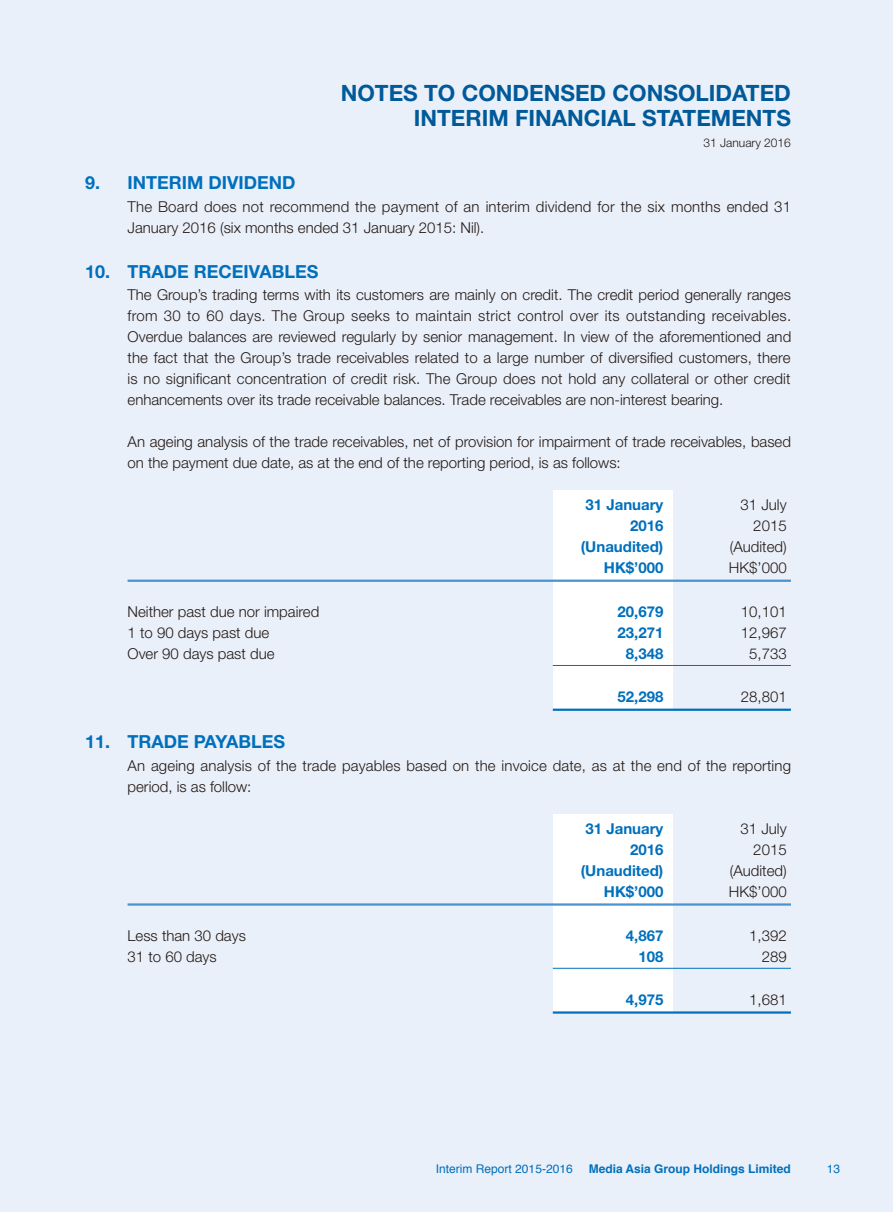
<style>
.page{position:relative;width:893px;height:1212px;background:#eaf0f9}
.page>*{position:absolute;margin:0;border:0;box-sizing:border-box;transform-origin:0 0}
.t1{font:700 22.5px/25.5px "Helvetica Neue LT Std";color:#005999;text-align:right}
.t2{font:700 18px "Helvetica Neue LT Std";color:#0070bd}
.t3{font:300 15px/21px "Helvetica Neue LT Std";color:#231916}
.t4{font:700 15px "Helvetica Neue LT Std";color:#0070bd}
.t5{font:700 12px "Helvetica";color:#0070bd}
.t6{font:12px "Helvetica";color:#0070bd}
.t7{font:300 12px "Helvetica Neue LT Std";color:#231916}
</style>
<div class="page">
<div style="left:553px;top:814px;width:119px;height:198px;background:#fff"></div>
<div style="left:553px;top:490px;width:119px;height:220px;background:#fff"></div>
<hr style="left:128px;top:580px;width:663px;height:2px;background:#4893d0">
<hr style="left:553px;top:665px;width:238px;height:1px;background:#0070bd">
<hr style="left:553px;top:709px;width:238px;height:2px;background:#0070bd">
<hr style="left:128px;top:903px;width:663px;height:3px;background:#4893d0">
<hr style="left:553px;top:968px;width:238px;height:1px;background:#0070bd">
<hr style="left:553px;top:1011px;width:238px;height:3px;background:#0070bd">
<h1 class="t1" style="left:341px;top:79px;width:452px">NOTES TO CONDENSED CONSOLIDATED<br>INTERIM FINANCIAL STATEMENTS</h1>
<p class="t7" style="left:703px;top:136px;width:89px">31 January 2016</p>
<p class="t2" style="left:85px;top:172px;width:212px">9. INTERIM DIVIDEND</p>
<p class="t3" style="left:128px;top:196px;width:665px">The Board does not recommend the payment of an interim dividend for the six months ended 31<br>January 2016 (six months ended 31 January 2015: Nil).</p>
<p class="t2" style="left:85px;top:260px;width:235px">10. TRADE RECEIVABLES</p>
<p class="t3" style="left:128px;top:284px;width:665px;text-align:justify">The Group’s trading terms with its customers are mainly on credit. The credit period generally ranges from 30 to 60 days. The Group seeks to maintain strict control over its outstanding receivables.<br>Overdue balances are reviewed regularly by senior management. In view of the aforementioned and the fact that the Group’s trade receivables related to a large number of diversified customers, there is no significant concentration of credit risk. The Group does not hold any collateral or other credit enhancements over its trade receivable balances. Trade receivables are non-interest bearing.</p>
<p class="t3" style="left:128px;top:431px;width:665px">An ageing analysis of the trade receivables, net of provision for impairment of trade receivables, based on the payment due date, as at the end of the reporting period, is as follows:</p>
<p class="t4" style="left:585px;top:496px;width:79px">31 January</p>
<p class="t3" style="left:740px;top:494px;width:48px">31 July</p>
<p class="t4" style="left:630px;top:517px;width:35px">2016</p>
<p class="t3" style="left:753px;top:515px;width:35px">2015</p>
<p class="t4" style="left:581px;top:538px;width:84px">(Unaudited)</p>
<p class="t3" style="left:730px;top:536px;width:58px">(Audited)</p>
<p class="t4" style="left:604px;top:559px;width:61px">HK$’000</p>
<p class="t3" style="left:729px;top:557px;width:59px">HK$’000</p>
<p class="t3" style="left:128px;top:601px;width:193px">Neither past due nor impaired</p>
<p class="t4" style="left:617px;top:602px;width:47px">20,679</p>
<p class="t3" style="left:741px;top:601px;width:47px">10,101</p>
<p class="t3" style="left:128px;top:622px;width:143px">1 to 90 days past due</p>
<p class="t4" style="left:617px;top:623px;width:47px">23,271</p>
<p class="t3" style="left:741px;top:622px;width:47px">12,967</p>
<p class="t3" style="left:128px;top:643px;width:148px">Over 90 days past due</p>
<p class="t4" style="left:626px;top:644px;width:39px">8,348</p>
<p class="t3" style="left:749px;top:643px;width:39px">5,733</p>
<p class="t4" style="left:617px;top:688px;width:47px">52,298</p>
<p class="t3" style="left:741px;top:686px;width:47px">28,801</p>
<p class="t2" style="left:85px;top:731px;width:202px">11. TRADE PAYABLES</p>
<p class="t3" style="left:128px;top:755px;width:665px">An ageing analysis of the trade payables based on the invoice date, as at the end of the reporting period, is as follow:</p>
<p class="t4" style="left:585px;top:819px;width:79px">31 January</p>
<p class="t3" style="left:740px;top:818px;width:48px">31 July</p>
<p class="t4" style="left:630px;top:840px;width:35px">2016</p>
<p class="t3" style="left:753px;top:839px;width:35px">2015</p>
<p class="t4" style="left:581px;top:861px;width:84px">(Unaudited)</p>
<p class="t3" style="left:730px;top:860px;width:58px">(Audited)</p>
<p class="t4" style="left:604px;top:882px;width:61px">HK$’000</p>
<p class="t3" style="left:729px;top:881px;width:59px">HK$’000</p>
<p class="t3" style="left:128px;top:924px;width:120px">Less than 30 days</p>
<p class="t4" style="left:626px;top:926px;width:39px">4,867</p>
<p class="t3" style="left:749px;top:924px;width:39px">1,392</p>
<p class="t3" style="left:128px;top:945px;width:91px">31 to 60 days</p>
<p class="t4" style="left:638px;top:947px;width:27px">108</p>
<p class="t3" style="left:762px;top:945px;width:27px">289</p>
<p class="t4" style="left:626px;top:990px;width:39px">4,975</p>
<p class="t3" style="left:749px;top:989px;width:39px">1,681</p>
<p class="t6" style="left:436px;top:1159px;width:138px">Interim Report 2015-2016</p>
<p class="t5" style="left:589px;top:1159px;width:204px">Media Asia Group Holdings Limited</p>
<p class="t6" style="left:827px;top:1159px;width:15px">13</p>
</div>
